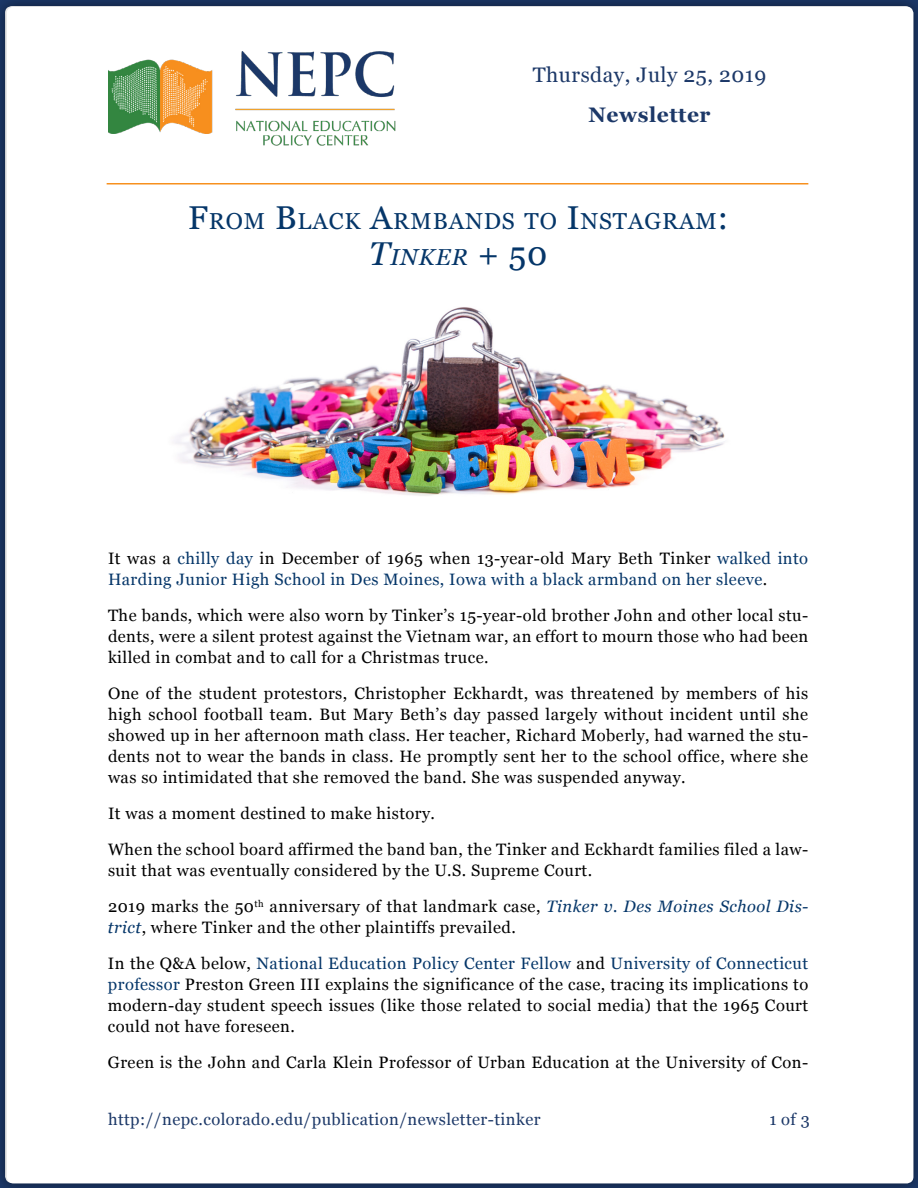
<style>
.page{position:relative;width:918px;height:1188px;background:#fff}
.page>*{position:absolute;margin:0;border:0;box-sizing:border-box;transform-origin:0 0}
.t1{font:23.1px/36px "Georgia";letter-spacing:.04em;color:#053669;text-align:center}
.t2{font:21px "Georgia";letter-spacing:.025em;color:#1c3868}
.t3{font:700 21px "Georgia";letter-spacing:.025em;color:#1c3868}
.t4{font:16.5px/21px "Georgia";letter-spacing:.025em;color:#000;text-align:justify}
.t5{font:16.5px/21px "Georgia";letter-spacing:.025em;color:#053669}
.t6{font:16.5px "Georgia";letter-spacing:.025em;color:#1c3868}
.s1{font-size:33px}
.s2{font-style:italic;font-size:33px}
.s3{font-style:italic}
.s4{color:#000}
.s5{font-style:italic;color:#053669}
.s6{color:#053669}
</style>
<div class="page">
<div style="left:0;top:0;width:918px;height:1188px;background:#000;opacity:.25"></div>
<div style="left:7px;top:7px;width:906px;height:1176px;background:#fff;border-radius:7px"></div>
<hr style="left:107px;top:183px;width:701px;height:1px;background:#f7901e">
<img style="left:174px;top:307px;width:551px;height:189px">
<img style="left:108px;top:51px;width:288px;height:95px">
<p class="t2" style="left:533px;top:59px;width:235px">Thursday, July 25, 2019</p>
<p class="t3" style="left:588px;top:99px;width:124px">Newsletter</p>
<h1 class="t1" style="left:188px;top:202px;width:542px"><span class="s1">F</span>ROM <span class="s1">B</span>LACK <span class="s1">A</span>RMBANDS TO <span class="s1">I</span>NSTAGRAM<span class="s1">:<br></span><span class="s2">T</span><span class="s3">INKER</span> <span class="s1">+ 50</span></h1>
<p class="t5" style="left:108px;top:548px;width:702px"><span class="s4">It was a</span> chilly day <span class="s4">in December of 1965 when 13-year-old Mary Beth Tinker</span> walked into<br>Harding Junior High School in Des Moines, Iowa with a black armband on her sleeve<span class="s4">.</span></p>
<p class="t4" style="left:108px;top:605px;width:702px">The bands, which were also worn by Tinker’s 15-year-old brother John and other local stu&shy;dents, were a silent protest against the Vietnam war, an effort to mourn those who had been killed in combat and to call for a Christmas truce.</p>
<p class="t4" style="left:108px;top:683px;width:702px">One of the student protestors, Christopher Eckhardt, was threatened by members of his high school football team. But Mary Beth’s day passed largely without incident until she showed up in her afternoon math class. Her teacher, Richard Moberly, had warned the stu&shy;dents not to wear the bands in class. He promptly sent her to the school office, where she was so intimidated that she removed the band. She was suspended anyway.</p>
<p class="t4" style="left:108px;top:795px;width:702px;line-height:36px">It was a moment destined to make history.<br>When the school board affirmed the band ban, the Tinker and Eckhardt families filed a law-</p>
<p class="t4" style="left:108px;top:852px;width:702px;line-height:36px">suit that was eventually considered by the U.S. Supreme Court.<br>2019 marks the 50<sup>th</sup> anniversary of that landmark case, <span class="s5">Tinker v. Des Moines School Dis-</span></p>
<p class="t4" style="left:108px;top:909px;width:702px;line-height:36px"><span class="s5">trict</span>, where Tinker and the other plaintiffs prevailed.<br>In the Q&amp;A below, <span class="s6">National Education Policy Center Fellow</span> and <span class="s6">University of Connecticut</span></p>
<p class="t4" style="left:108px;top:974px;width:702px"><span class="s6">professor</span> Preston Green III explains the significance of the case, tracing its implications to modern-day student speech issues (like those related to social media) that the 1965 Court could not have foreseen.</p>
<p class="t4" style="left:108px;top:1052px;width:702px">Green is the John and Carla Klein Professor of Urban Education at the University of Con-</p>
<p class="t6" style="left:108px;top:1107px;width:434px">http://nepc.colorado.edu/publication/newsletter-tinker</p>
<p class="t6" style="left:769px;top:1107px;width:42px">1 of 3</p>
</div>
